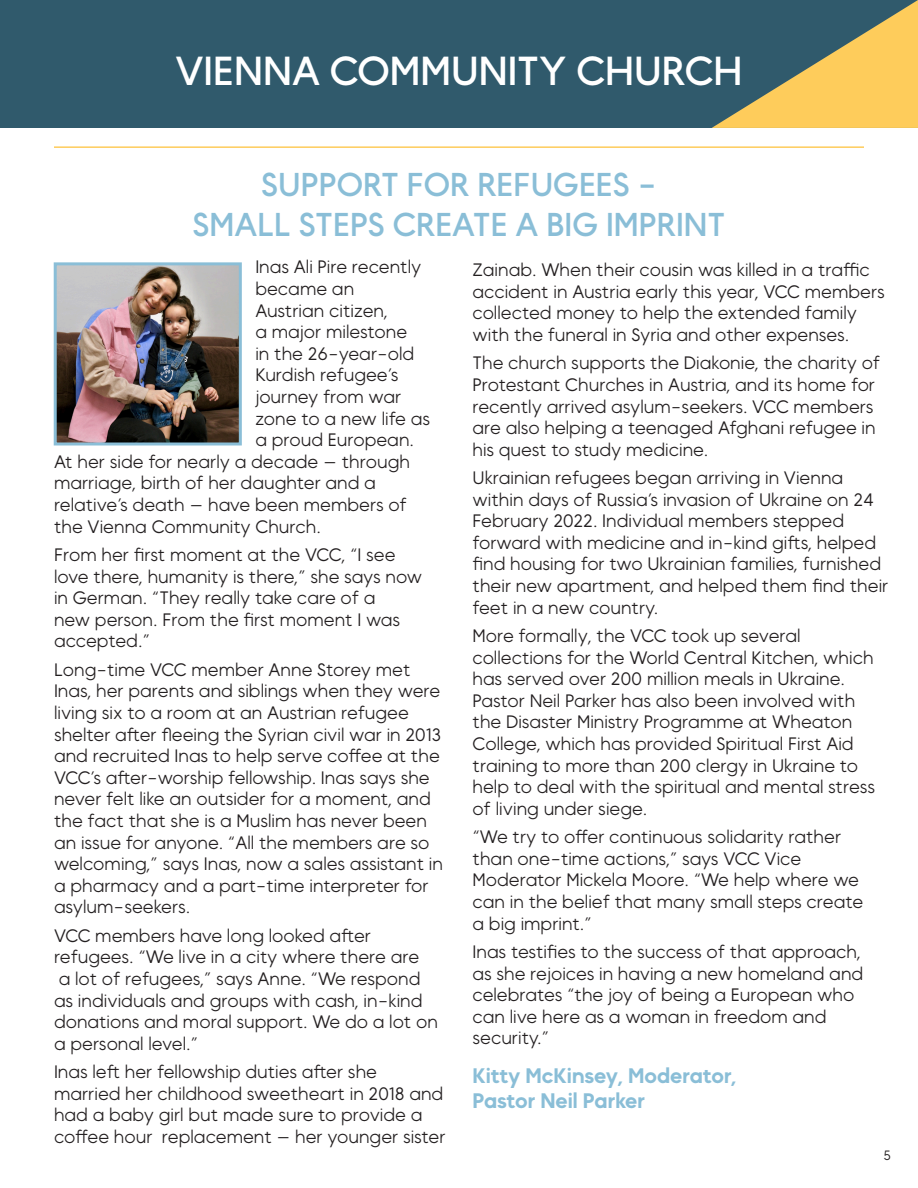
<style>
.page{position:relative;width:918px;height:1188px;background:#fff}
.page>*{position:absolute;margin:0;border:0;box-sizing:border-box;transform-origin:0 0}
.t1{font:40.5px "MADE Okine Sans PERSONALUSE";color:#fff}
.t2{font:33px "MADE Okine Sans PERSONALUSE";color:#8abed7}
.t3{font:500 21px "MADE Okine Sans PERSONALUSE";color:#8abed7}
.t4{font:300 18px/21.6px "MADE Okine Sans PERSONALUSE";color:#231f20}
.t5{font:300 13.5px "MADE Okine Sans PERSONALUSE";color:#231f20}
</style>
<div class="page">
<div style="left:0;top:0;width:918px;height:128px;background:#305a6c"></div>
<svg style="left:712px;top:0;width:206px;height:128px"></svg>
<hr style="left:54px;top:146px;width:810px;height:2px;background:#fecc5b">
<img style="left:58px;top:266px;width:180px;height:176px">
<div style="left:54px;top:262px;width:188px;height:184px;border:3px solid #8abed7"></div>
<p class="t1" style="left:176px;top:45px;width:568px">VIENNA COMMUNITY CHURCH</p>
<p class="t2" style="left:261px;top:164px;width:397px">SUPPORT FOR REFUGEES -</p>
<p class="t2" style="left:193px;top:204px;width:534px">SMALL STEPS CREATE A BIG IMPRINT</p>
<p class="t4" style="left:472px;top:259px;width:414px">Zainab. When their cousin was killed in a traffic accident in Austria early this year, VCC members collected money to help the extended family with the funeral in Syria and other expenses.</p>
<p class="t4" style="left:472px;top:352px;width:409px">The church supports the Diakonie, the charity of Protestant Churches in Austria, and its home for recently arrived asylum-seekers. VCC members are also helping a teenaged Afghani refugee in his quest to study medicine.</p>
<p class="t4" style="left:472px;top:467px;width:403px">Ukrainian refugees began arriving in Vienna within days of Russia’s invasion of Ukraine on 24<br>February 2022. Individual members stepped</p>
<p class="t4" style="left:472px;top:532px;width:417px">forward with medicine and in-kind gifts, helped find housing for two Ukrainian families, furnished their new apartment, and helped them find their feet in a new country.</p>
<p class="t4" style="left:472px;top:625px;width:330px">More formally, the VCC took up several</p>
<p class="t4" style="left:472px;top:647px;width:403px">collections for the World Central Kitchen, which has served over 200 million meals in Ukraine.</p>
<p class="t4" style="left:472px;top:690px;width:384px">Pastor Neil Parker has also been involved with</p>
<p class="t4" style="left:472px;top:711px;width:404px">the Disaster Ministry Programme at Wheaton College, which has provided Spiritual First Aid training to more than 200 clergy in Ukraine to help to deal with the spiritual and mental stress of living under siege.</p>
<p class="t4" style="left:472px;top:826px;width:370px">“We try to offer continuous solidarity rather</p>
<p class="t4" style="left:472px;top:848px;width:330px">than one-time actions,” says VCC Vice</p>
<p class="t4" style="left:472px;top:869px;width:392px">Moderator Mickela Moore. “We help where we can in the belief that many small steps create</p>
<p class="t4" style="left:472px;top:913px;width:121px">a big imprint.”</p>
<p class="t4" style="left:472px;top:941px;width:390px">Inas testifies to the success of that approach,</p>
<p class="t4" style="left:472px;top:963px;width:392px">as she rejoices in having a new homeland and celebrates “the joy of being a European who can live here as a woman in freedom and</p>
<p class="t4" style="left:472px;top:1027px;width:78px">security.”</p>
<p class="t3" style="left:472px;top:1062px;width:266px">Kitty McKinsey, Moderator,</p>
<p class="t3" style="left:472px;top:1087px;width:174px">Pastor Neil Parker</p>
<p class="t4" style="left:255px;top:257px;width:168px">Inas Ali Pire recently</p>
<p class="t4" style="left:255px;top:278px;width:100px">became an</p>
<p class="t4" style="left:255px;top:300px;width:134px">Austrian citizen,</p>
<p class="t4" style="left:255px;top:321px;width:161px">a major milestone in the 26-year-old<br>Kurdish refugee’s</p>
<p class="t4" style="left:255px;top:386px;width:176px">journey from war zone to a new life as a proud European.</p>
<p class="t4" style="left:54px;top:451px;width:358px">At her side for nearly a decade — through marriage, birth of her daughter and a</p>
<p class="t4" style="left:54px;top:494px;width:355px">relative’s death — have been members of</p>
<p class="t4" style="left:54px;top:516px;width:269px">the Vienna Community Church.</p>
<p class="t4" style="left:54px;top:544px;width:343px">From her first moment at the VCC, “I see</p>
<p class="t4" style="left:54px;top:566px;width:370px">love there, humanity is there,” she says now</p>
<p class="t4" style="left:54px;top:587px;width:323px">in German. “They really take care of a</p>
<p class="t4" style="left:54px;top:609px;width:348px">new person. From the first moment I was</p>
<p class="t4" style="left:54px;top:630px;width:98px">accepted.”</p>
<p class="t4" style="left:54px;top:659px;width:391px">Long-time VCC member Anne Storey met Inas, her parents and siblings when they were living six to a room at an Austrian refugee shelter after fleeing the Syrian civil war in 2013 and recruited Inas to help serve coffee at the VCC’s after-worship fellowship. Inas says she never felt like an outsider for a moment, and the fact that she is a Muslim has never been an issue for anyone. “All the members are so welcoming,” says Inas, now a sales assistant in a pharmacy and a part-time interpreter for asylum-seekers.</p>
<p class="t4" style="left:54px;top:925px;width:319px">VCC members have long looked after</p>
<p class="t4" style="left:54px;top:946px;width:367px">refugees. “We live in a city where there are</p>
<p class="t4" style="left:59px;top:968px;width:363px">a lot of refugees,” says Anne. “We respond</p>
<p class="t4" style="left:54px;top:990px;width:370px">as individuals and groups with cash, in-kind</p>
<p class="t4" style="left:54px;top:1011px;width:385px">donations and moral support. We do a lot on a personal level.”</p>
<p class="t4" style="left:54px;top:1061px;width:325px">Inas left her fellowship duties after she</p>
<p class="t4" style="left:54px;top:1083px;width:393px">married her childhood sweetheart in 2018 and had a baby girl but made sure to provide a coffee hour replacement — her younger sister</p>
<p class="t5" style="left:883px;top:1147px;width:9px">5</p>
</div>
